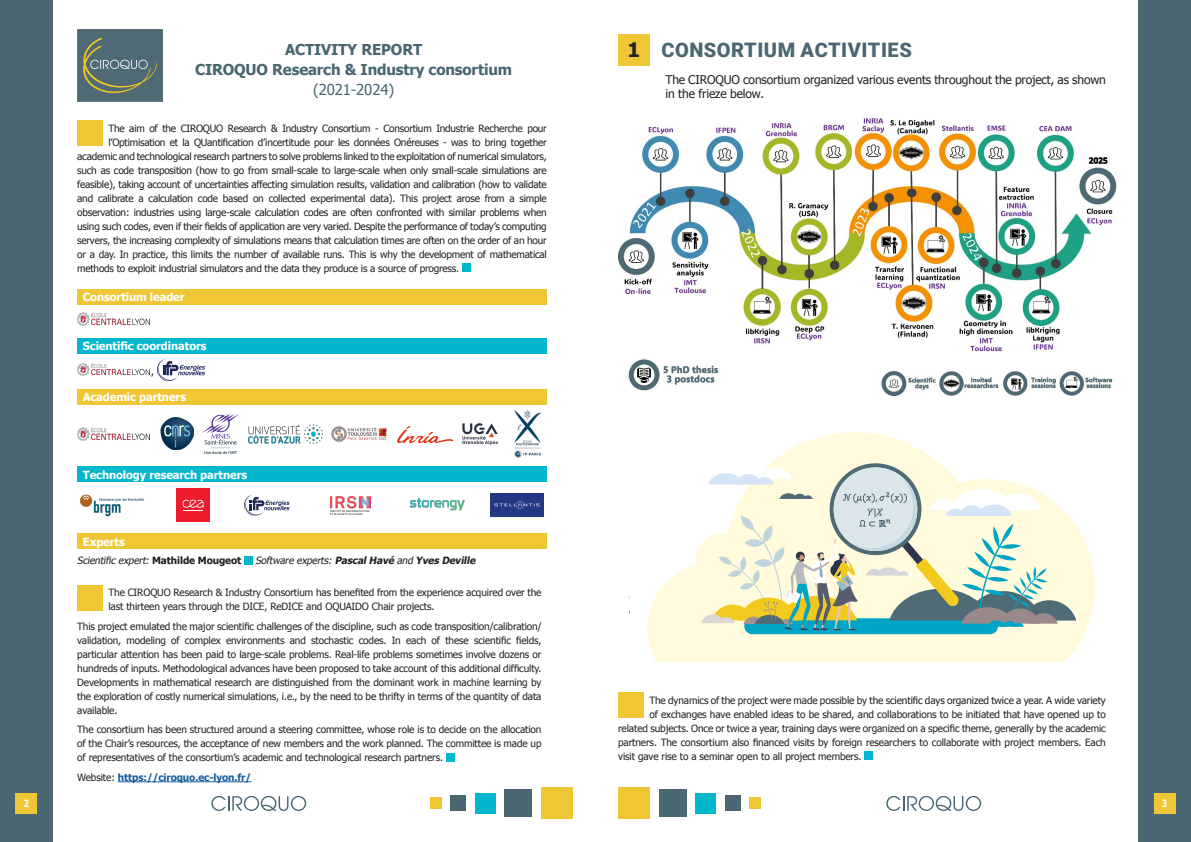
<style>
.page{position:relative;width:1191px;height:842px;background:#fff}
.page>*{position:absolute;margin:0;border:0;box-sizing:border-box;transform-origin:0 0}
.Textecourant{font:900 20px "Roboto";letter-spacing:.025em;color:#4a6772}
.Textecourant-2{font:700 20px "Tahoma";color:#231f20}
.Textecourant-3{font:700 15px "Tahoma";letter-spacing:-.01em;color:#496772}
.Textecourant-4{font:15px "Tahoma";letter-spacing:-.01em;color:#496772}
.Textecourant-5{font:12px/14px "Tahoma";letter-spacing:-.01em;color:#231f20}
.Textecourant-6{font:700 11.2px "Tahoma";letter-spacing:-.01em;color:#fff}
.Textecourant-7{font:10px/14px "Tahoma";letter-spacing:-.02em;color:#231f20;text-align:justify}
.Textecourant-8{font:italic 700 10px "Tahoma";color:#231f20}
.Textecourant-9{font:700 10px "Tahoma";letter-spacing:-.01em;color:#175d9e}
.Textecourant-10{font:italic 10px "Tahoma";color:#231f20}
.t1{font:700 10px "Tahoma";color:#fff;scale:.8 1}
.s1{font-weight:700;font-style:normal}
.s2{font-weight:400}
.s3{font-weight:400;color:#231f20}
</style>
<div class="page">
<div style="left:0;top:0;width:52px;height:842px;background:#4a6772"></div>
<div style="left:1138px;top:0;width:53px;height:842px;background:#4a6772"></div>
<div style="left:541px;top:787px;width:32px;height:32px;background:#efc736"></div>
<div style="left:505px;top:790px;width:27px;height:27px;background:#4a6772"></div>
<div style="left:475px;top:793px;width:20px;height:21px;background:#00b7ce"></div>
<div style="left:450px;top:795px;width:16px;height:16px;background:#4a6772"></div>
<div style="left:430px;top:798px;width:11px;height:11px;background:#efc736"></div>
<div style="left:618px;top:787px;width:32px;height:32px;background:#efc736"></div>
<div style="left:659px;top:790px;width:27px;height:27px;background:#4a6772"></div>
<div style="left:695px;top:793px;width:20px;height:21px;background:#00b7ce"></div>
<div style="left:725px;top:795px;width:15px;height:16px;background:#4a6772"></div>
<div style="left:749px;top:798px;width:12px;height:11px;background:#efc736"></div>
<div style="left:16px;top:793px;width:21px;height:20px;background:#efc736"></div>
<div style="left:1154px;top:793px;width:21px;height:20px;background:#efc736"></div>
<svg style="left:211px;top:796px;width:95px;height:15px"></svg>
<svg style="left:886px;top:796px;width:95px;height:15px"></svg>
<div style="left:462px;top:263px;width:8px;height:9px;background:#00b7ce"></div>
<img style="left:77px;top:313px;width:72px;height:12px">
<img style="left:77px;top:363px;width:72px;height:12px">
<svg style="left:157px;top:359px;width:48px;height:22px"></svg>
<hr style="left:118px;top:781px;width:133px;height:1px;background:#175d9e">
<div style="left:446px;top:753px;width:8px;height:8px;background:#00b7ce"></div>
<img style="left:77px;top:29px;width:85px;height:72px">
<div style="left:77px;top:120px;width:26px;height:25px;background:#efc736"></div>
<div style="left:864px;top:751px;width:9px;height:9px;background:#00b7ce"></div>
<div style="left:618px;top:692px;width:25px;height:25px;background:#efc736"></div>
<div style="left:618px;top:34px;width:31px;height:31px;background:#efc736"></div>
<svg style="left:647px;top:432px;width:448px;height:230px;fill:#fffbdc"></svg>
<div style="left:744px;top:618px;width:254px;height:16px;background:#00a4c4;border-radius:8px"></div>
<svg style="left:679px;top:458px;width:397px;height:172px"></svg>
<div style="left:77px;top:389px;width:470px;height:16px;background:#efc736"></div>
<div style="left:77px;top:533px;width:470px;height:16px;background:#efc736"></div>
<div style="left:77px;top:289px;width:470px;height:16px;background:#efc736"></div>
<div style="left:77px;top:338px;width:470px;height:16px;background:#00b7ce"></div>
<div style="left:77px;top:466px;width:470px;height:16px;background:#00b7ce"></div>
<img style="left:80px;top:494px;width:64px;height:23px">
<div style="left:176px;top:489px;width:34px;height:33px;background:#ee1b2d"></div>
<svg style="left:183px;top:500px;width:20px;height:11px"></svg>
<img style="left:331px;top:496px;width:40px;height:18px">
<img style="left:410px;top:498px;width:54px;height:13px">
<img style="left:491px;top:494px;width:53px;height:23px">
<svg style="left:244px;top:495px;width:46px;height:21px"></svg>
<img style="left:77px;top:428px;width:72px;height:12px">
<img style="left:202px;top:414px;width:37px;height:40px">
<img style="left:249px;top:425px;width:73px;height:18px">
<img style="left:331px;top:426px;width:56px;height:16px">
<img style="left:397px;top:426px;width:56px;height:16px">
<img style="left:462px;top:423px;width:35px;height:22px">
<img style="left:514px;top:410px;width:27px;height:48px">
<img style="left:160px;top:417px;width:33px;height:32px">
<div style="left:77px;top:585px;width:26px;height:25px;background:#efc736"></div>
<img style="left:618px;top:118px;width:498px;height:278px">
<div style="left:244px;top:557px;width:9px;height:8px;background:#00b7ce"></div>
<p class="Textecourant-3" style="left:285px;top:39px;width:139px">ACTIVITY REPORT</p>
<p class="Textecourant-2" style="left:627px;top:36px;width:14px">1</p>
<p class="Textecourant" style="left:661px;top:36px;width:252px">CONSORTIUM ACTIVITIES</p>
<p class="Textecourant-3" style="left:195px;top:59px;width:318px">CIROQUO Research &amp; Industry consortium</p>
<p class="Textecourant-4" style="left:313px;top:79px;width:82px">(2021-2024)</p>
<p class="Textecourant-5" style="left:665px;top:72px;width:442px">The CIROQUO consortium organized various events throughout the project, as shown in the frieze below.</p>
<p class="Textecourant-7" style="left:108px;top:121px;width:440px">The aim of the CIROQUO Research &amp; Industry Consortium - Consortium Industrie Recherche pour</p>
<p class="Textecourant-7" style="left:108px;top:135px;width:440px">l’Optimisation et la QUantification d’incertitude pour les données Onéreuses - was to bring together</p>
<p class="Textecourant-7" style="left:77px;top:149px;width:471px">academic and technological research partners to solve problems linked to the exploitation of numerical simulators,</p>
<p class="Textecourant-7" style="left:77px;top:163px;width:471px">such as code transposition (how to go from small-scale to large-scale when only small-scale simulations are</p>
<p class="Textecourant-7" style="left:77px;top:177px;width:471px">feasible), taking account of uncertainties affecting simulation results, validation and calibration (how to validate</p>
<p class="Textecourant-7" style="left:77px;top:191px;width:471px">and calibrate a calculation code based on collected experimental data). This project arose from a simple</p>
<p class="Textecourant-7" style="left:77px;top:205px;width:471px">observation: industries using large-scale calculation codes are often confronted with similar problems when</p>
<p class="Textecourant-7" style="left:77px;top:219px;width:471px">using such codes, even if their fields of application are very varied. Despite the performance of today’s computing</p>
<p class="Textecourant-7" style="left:77px;top:233px;width:471px">servers, the increasing complexity of simulations means that calculation times are often on the order of an hour</p>
<p class="Textecourant-7" style="left:77px;top:247px;width:471px">or a day. In practice, this limits the number of available runs. This is why the development of mathematical</p>
<p class="Textecourant-7" style="left:77px;top:261px;width:383px">methods to exploit industrial simulators and the data they produce is a source of progress.</p>
<p class="Textecourant-6" style="left:83px;top:289px;width:103px">Consortium leader</p>
<p class="Textecourant-6" style="left:83px;top:338px;width:125px">Scientific coordinators</p>
<p class="Textecourant-7" style="left:151px;top:364px;width:5px">,</p>
<p class="Textecourant-6" style="left:83px;top:389px;width:105px">Academic partners</p>
<p class="Textecourant-6" style="left:83px;top:467px;width:166px">Technology research partners</p>
<p class="Textecourant-6" style="left:83px;top:534px;width:43px">Experts</p>
<p class="Textecourant-10" style="left:77px;top:554px;width:166px">Scientific expert: <span class="s1">Mathilde Mougeot</span></p>
<p class="Textecourant-8" style="left:255px;top:553px;width:224px"><span class="s2">Software experts:</span> PascalHavé <span class="s2">and</span> Yves Deville</p>
<p class="Textecourant-7" style="left:108px;top:585px;width:434px">The CIROQUO Research &amp; Industry Consortium has benefited from the experience acquired over the last thirteen years through the DICE, ReDICE and OQUAIDO Chair projects.</p>
<p class="Textecourant-7" style="left:77px;top:619px;width:466px">This project emulated the major scientific challenges of the discipline, such as code transposition/calibration/ validation, modeling of complex environments and stochastic codes. In each of these scientific fields, particular attention has been paid to large-scale problems. Real-life problems sometimes involve dozens or hundreds of inputs. Methodological advances have been proposed to take account of this additional difficulty.<br>Developments in mathematical research are distinguished from the dominant work in machine learning by the exploration of costly numerical simulations, i.e., by the need to be thrifty in terms of the quantity of data available.</p>
<p class="Textecourant-7" style="left:77px;top:722px;width:466px">The consortium has been structured around a steering committee, whose role is to decide on the allocation of the Chair’s resources, the acceptance of new members and the work planned. The committee is made up of representatives of the consortium’s academic and technological research partners.</p>
<p class="Textecourant-9" style="left:77px;top:770px;width:176px"><span class="s3">Website:</span> https://ciroquo.ec-lyon.fr/</p>
<p class="Textecourant-7" style="left:649px;top:692px;width:458px">The dynamics of the project were made possible by the scientific days organized twice a year. A wide variety</p>
<p class="Textecourant-7" style="left:649px;top:706px;width:458px">of exchanges have enabled ideas to be shared, and collaborations to be initiated that have opened up to</p>
<p class="Textecourant-7" style="left:618px;top:720px;width:489px">related subjects. Once or twice a year, training days were organized on a specific theme, generally by the academic</p>
<p class="Textecourant-7" style="left:618px;top:734px;width:489px">partners. The consortium also financed visits by foreign researchers to collaborate with project members. Each</p>
<p class="Textecourant-7" style="left:618px;top:748px;width:245px">visit gave rise to a seminar open to all project members.</p>
<p class="t1" style="left:24px;top:797px;width:8px">2</p>
<p class="t1" style="left:1162px;top:797px;width:8px">3</p>
</div>
